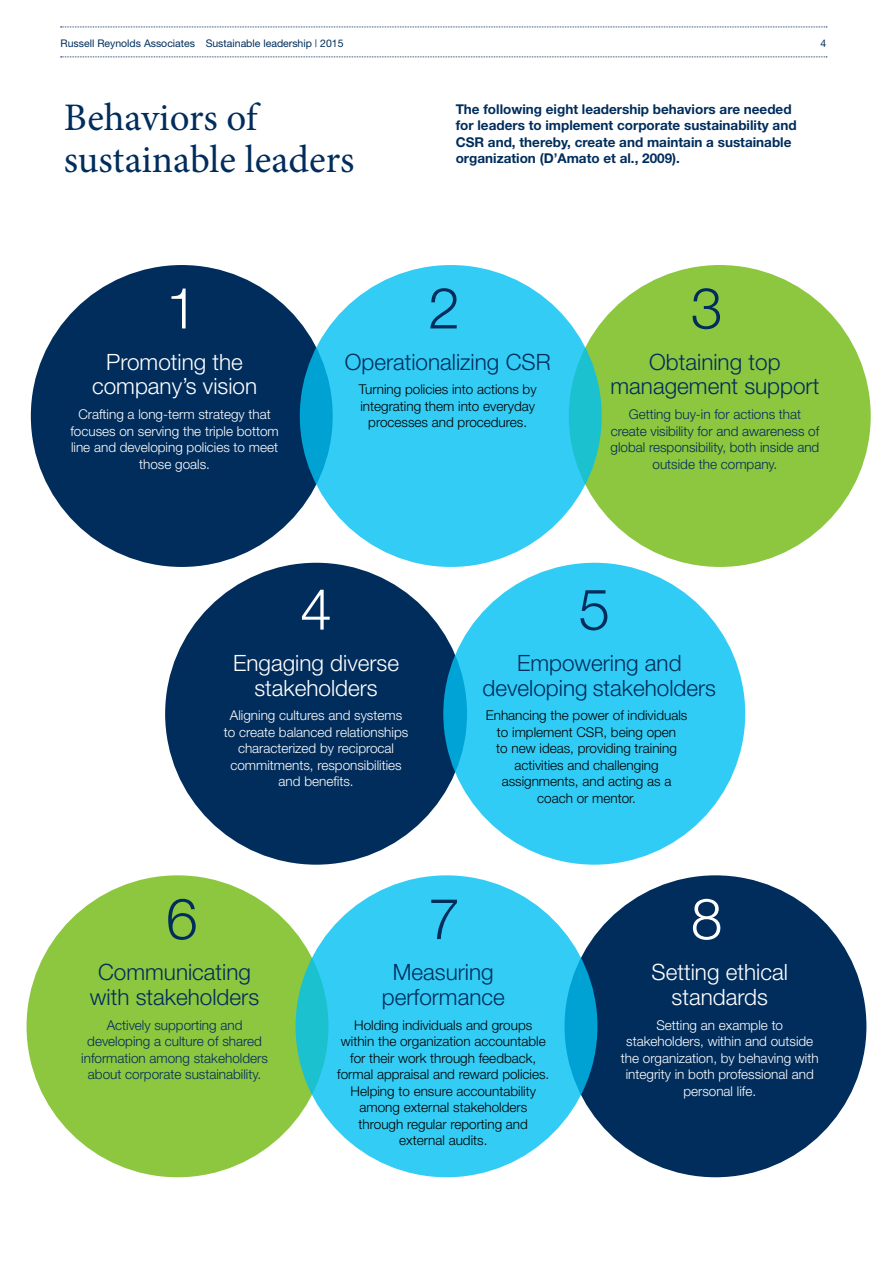
<style>
.page{position:relative;width:893px;height:1263px;background:#fff}
.page>*{position:absolute;margin:0;border:0;box-sizing:border-box;transform-origin:0 0}
.t1{font:300 57px "Helvetica Neue";color:#002d5c}
.t2{font:300 57px "Helvetica Neue";color:#fff}
.t3{font:39px/41.2px "Minion Pro";letter-spacing:-.005em;color:#002d5c}
.t4{font:300 22.5px/24.8px "Helvetica Neue";color:#002d5c;text-align:center}
.t5{font:300 22.5px/24.8px "Helvetica Neue";color:#fff;text-align:center}
.t6{font:300 13.5px/16.5px "Helvetica Neue";color:#000;text-align:center}
.t7{font:300 13.5px/16.5px "Helvetica Neue";color:#fff;text-align:center}
.t8{font:300 13.5px/16.5px "Helvetica Neue";color:#002d5c;text-align:center}
.t9{font:700 13.5px/16.5px "Helvetica Neue";color:#002d5c}
.t10{font:10.5px "Helvetica Neue";color:#002d5c}
</style>
<div class="page">
<svg style="left:61px;top:57px;width:766px;height:1px"></svg>
<svg style="left:61px;top:27px;width:766px;height:1px"></svg>
<div style="left:27px;top:875px;width:301px;height:302px;background:#8dc63f;border-radius:50%"></div>
<div style="left:564px;top:875px;width:302px;height:302px;background:#002d5c;border-radius:50%"></div>
<svg style="left:296px;top:875px;width:301px;height:302px;background:#30c9f1"></svg>
<div style="left:31px;top:265px;width:302px;height:302px;background:#002d5c;border-radius:50%"></div>
<div style="left:569px;top:265px;width:302px;height:302px;background:#8dc63f;border-radius:50%"></div>
<div style="left:165px;top:563px;width:302px;height:302px;background:#002d5c;border-radius:50%"></div>
<div style="left:443px;top:563px;width:302px;height:302px;background:#31ccf5;border-radius:50%"></div>
<svg style="left:300px;top:265px;width:302px;height:302px;background:#30c9f1"></svg>
<p class="t10" style="left:61px;top:37px;width:284px">Russell Reynolds Associates Sustainable leadership | 2015</p>
<p class="t10" style="left:820px;top:37px;width:7px">4</p>
<h2 class="t3" style="left:64px;top:98px;width:292px">Behaviors of sustainable leaders</h2>
<p class="t9" style="left:456px;top:101px;width:342px">The following eight leadership behaviors are needed for leaders to implement corporate sustainability and CSR and, thereby, create and maintain a sustainable organization (D’Amato et al., 2009).</p>
<h1 class="t2" style="left:166px;top:273px;width:33px">1</h1>
<h3 class="t5" style="left:92px;top:349px;width:167px">Promoting the company’s vision</h3>
<p class="t7" style="left:70px;top:406px;width:210px">Crafting a long-term strategy that focuses on serving the triple bottom line and developing policies to meet those goals.</p>
<h1 class="t1" style="left:428px;top:273px;width:33px">2</h1>
<h3 class="t4" style="left:345px;top:349px;width:207px">Operationalizing CSR</h3>
<p class="t6" style="left:359px;top:381px;width:179px">Turning policies into actions by integrating them into everyday processes and procedures.</p>
<h1 class="t1" style="left:691px;top:273px;width:33px">3</h1>
<h3 class="t4" style="left:611px;top:349px;width:210px">Obtaining top management support</h3>
<p class="t8" style="left:611px;top:406px;width:210px">Getting buy-in for actions that create visibility for and awareness of global responsibility, both inside and outside the company.</p>
<h1 class="t2" style="left:300px;top:574px;width:33px">4</h1>
<h1 class="t1" style="left:578px;top:574px;width:33px">5</h1>
<h3 class="t5" style="left:233px;top:650px;width:167px">Engaging diverse stakeholders</h3>
<p class="t7" style="left:224px;top:707px;width:186px">Aligning cultures and systems to create balanced relationships characterized by reciprocal commitments, responsibilities and benefits.</p>
<h3 class="t4" style="left:483px;top:650px;width:235px">Empowering and developing stakeholders</h3>
<p class="t6" style="left:486px;top:707px;width:203px">Enhancing the power of individuals to implement CSR, being open<br>to new ideas, providing training activities and challenging assignments, and acting as a coach or mentor.</p>
<h1 class="t1" style="left:166px;top:884px;width:33px">6</h1>
<h1 class="t1" style="left:428px;top:884px;width:33px">7</h1>
<h1 class="t2" style="left:691px;top:884px;width:33px">8</h1>
<h3 class="t4" style="left:90px;top:959px;width:171px">Communicating with stakeholders</h3>
<p class="t8" style="left:81px;top:1016px;width:188px">Actively supporting and developing a culture of shared information among stakeholders about corporate sustainability.</p>
<h3 class="t4" style="left:382px;top:959px;width:124px">Measuring performance</h3>
<p class="t6" style="left:337px;top:1016px;width:214px">Holding individuals and groups within the organization accountable for their work through feedback, formal appraisal and reward policies.<br>Helping to ensure accountability among external stakeholders through regular reporting and external audits.</p>
<h3 class="t5" style="left:652px;top:959px;width:138px">Setting ethical standards</h3>
<p class="t7" style="left:621px;top:1016px;width:199px">Setting an example to stakeholders, within and outside the organization, by behaving with integrity in both professional and personal life.</p>
</div>
